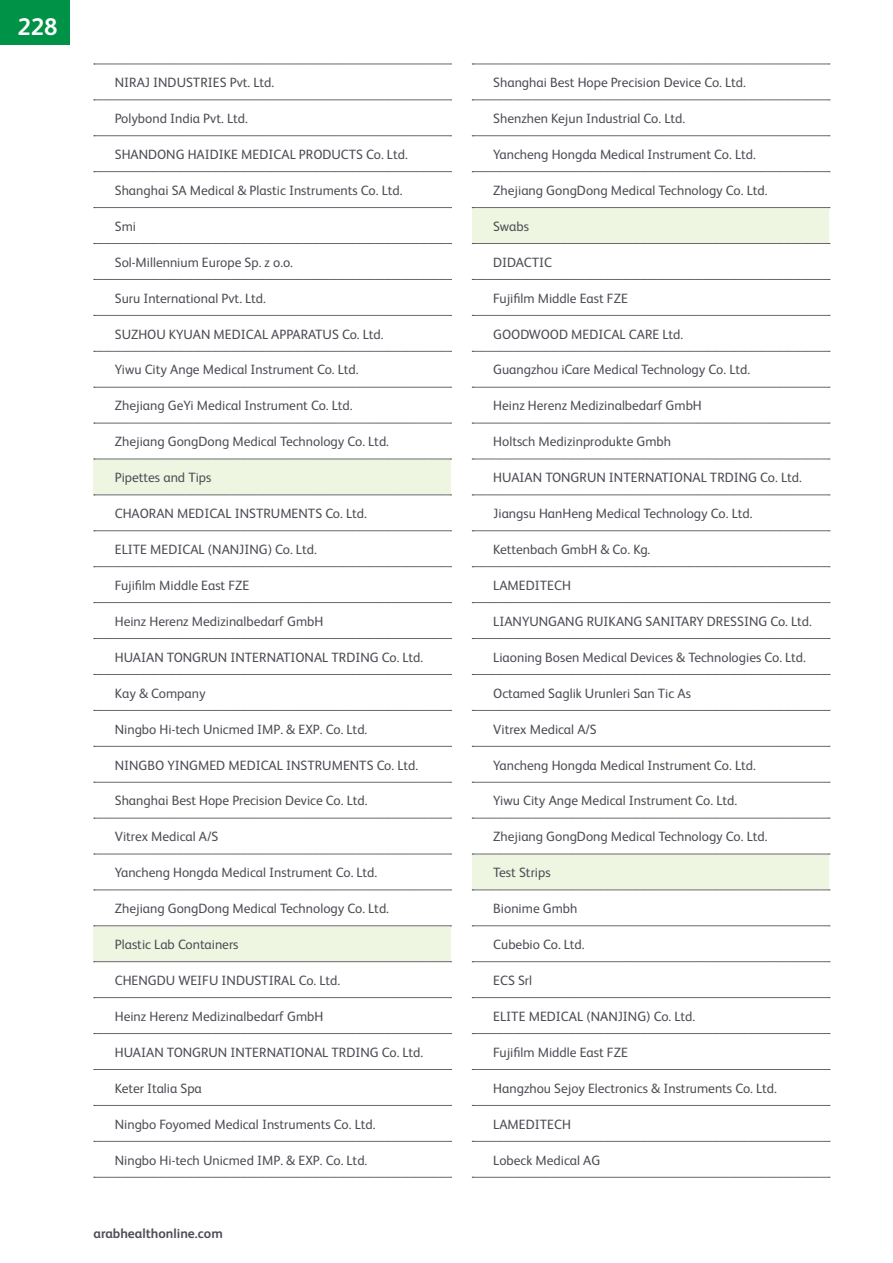
<style>
.page{position:relative;width:893px;height:1263px;background:#fff}
.page>*{position:absolute;margin:0;border:0;box-sizing:border-box;transform-origin:0 0}
.t1{font:700 24px "FS Albert";color:#fff}
.t2{font:13.5px "FS Albert";color:#4e4d55}
.t3{font:700 13.5px "FS Albert";color:#4e4d55}
</style>
<div class="page">
<div style="left:0;top:0;width:69px;height:45px;background:#009246"></div>
<div style="left:94px;top:459px;width:357px;height:36px;background:#eef6e2"></div>
<div style="left:94px;top:926px;width:357px;height:36px;background:#eef6e2"></div>
<svg style="left:94px;top:64px;width:358px;height:1px"></svg>
<svg style="left:94px;top:100px;width:358px;height:1px"></svg>
<svg style="left:94px;top:136px;width:358px;height:1px"></svg>
<svg style="left:94px;top:171px;width:358px;height:1px"></svg>
<svg style="left:94px;top:207px;width:358px;height:1px"></svg>
<svg style="left:94px;top:243px;width:358px;height:1px"></svg>
<svg style="left:94px;top:279px;width:358px;height:1px"></svg>
<svg style="left:94px;top:315px;width:358px;height:1px"></svg>
<svg style="left:94px;top:351px;width:358px;height:1px"></svg>
<svg style="left:94px;top:387px;width:358px;height:1px"></svg>
<svg style="left:94px;top:423px;width:358px;height:1px"></svg>
<svg style="left:94px;top:459px;width:358px;height:1px"></svg>
<svg style="left:94px;top:495px;width:358px;height:1px"></svg>
<svg style="left:94px;top:530px;width:358px;height:1px"></svg>
<svg style="left:94px;top:566px;width:358px;height:1px"></svg>
<svg style="left:94px;top:602px;width:358px;height:1px"></svg>
<svg style="left:94px;top:638px;width:358px;height:1px"></svg>
<svg style="left:94px;top:674px;width:358px;height:1px"></svg>
<svg style="left:94px;top:710px;width:358px;height:1px"></svg>
<svg style="left:94px;top:746px;width:358px;height:1px"></svg>
<svg style="left:94px;top:782px;width:358px;height:1px"></svg>
<svg style="left:94px;top:818px;width:358px;height:1px"></svg>
<svg style="left:94px;top:854px;width:358px;height:1px"></svg>
<svg style="left:94px;top:890px;width:358px;height:1px"></svg>
<svg style="left:94px;top:997px;width:358px;height:1px"></svg>
<svg style="left:94px;top:1033px;width:358px;height:1px"></svg>
<svg style="left:94px;top:1069px;width:358px;height:1px"></svg>
<svg style="left:94px;top:1105px;width:358px;height:1px"></svg>
<svg style="left:94px;top:1141px;width:358px;height:1px"></svg>
<svg style="left:94px;top:1177px;width:358px;height:1px"></svg>
<svg style="left:94px;top:925px;width:358px;height:1px"></svg>
<svg style="left:94px;top:961px;width:358px;height:1px"></svg>
<svg style="left:472px;top:208px;width:357px;height:682px"></svg>
<svg style="left:472px;top:64px;width:358px;height:1px"></svg>
<svg style="left:472px;top:100px;width:358px;height:1px"></svg>
<svg style="left:472px;top:136px;width:358px;height:1px"></svg>
<svg style="left:472px;top:171px;width:358px;height:1px"></svg>
<svg style="left:472px;top:279px;width:358px;height:1px"></svg>
<svg style="left:472px;top:315px;width:358px;height:1px"></svg>
<svg style="left:472px;top:351px;width:358px;height:1px"></svg>
<svg style="left:472px;top:387px;width:358px;height:1px"></svg>
<svg style="left:472px;top:423px;width:358px;height:1px"></svg>
<svg style="left:472px;top:459px;width:358px;height:1px"></svg>
<svg style="left:472px;top:495px;width:358px;height:1px"></svg>
<svg style="left:472px;top:530px;width:358px;height:1px"></svg>
<svg style="left:472px;top:566px;width:358px;height:1px"></svg>
<svg style="left:472px;top:602px;width:358px;height:1px"></svg>
<svg style="left:472px;top:638px;width:358px;height:1px"></svg>
<svg style="left:472px;top:674px;width:358px;height:1px"></svg>
<svg style="left:472px;top:710px;width:358px;height:1px"></svg>
<svg style="left:472px;top:746px;width:358px;height:1px"></svg>
<svg style="left:472px;top:782px;width:358px;height:1px"></svg>
<svg style="left:472px;top:818px;width:358px;height:1px"></svg>
<svg style="left:472px;top:925px;width:358px;height:1px"></svg>
<svg style="left:472px;top:961px;width:358px;height:1px"></svg>
<svg style="left:472px;top:997px;width:358px;height:1px"></svg>
<svg style="left:472px;top:1033px;width:358px;height:1px"></svg>
<svg style="left:472px;top:1069px;width:358px;height:1px"></svg>
<svg style="left:472px;top:1105px;width:358px;height:1px"></svg>
<svg style="left:472px;top:1141px;width:358px;height:1px"></svg>
<svg style="left:472px;top:1177px;width:358px;height:1px"></svg>
<svg style="left:472px;top:207px;width:358px;height:1px"></svg>
<svg style="left:472px;top:243px;width:358px;height:1px"></svg>
<svg style="left:472px;top:854px;width:358px;height:1px"></svg>
<svg style="left:472px;top:890px;width:358px;height:1px"></svg>
<h1 class="t1" style="left:17px;top:10px;width:42px">228</h1>
<p class="t2" style="left:115px;top:74px;width:161px">NIRAJ INDUSTRIES Pvt. Ltd.</p>
<p class="t2" style="left:115px;top:109px;width:135px">Polybond India Pvt. Ltd.</p>
<p class="t2" style="left:115px;top:145px;width:294px">SHANDONG HAIDIKE MEDICAL PRODUCTS Co. Ltd.</p>
<p class="t2" style="left:115px;top:181px;width:289px">Shanghai SA Medical &amp; Plastic Instruments Co. Ltd.</p>
<p class="t2" style="left:115px;top:217px;width:23px">Smi</p>
<p class="t2" style="left:115px;top:253px;width:180px">Sol-Millennium Europe Sp. z o.o.</p>
<p class="t2" style="left:115px;top:289px;width:153px">Suru International Pvt. Ltd.</p>
<p class="t2" style="left:115px;top:325px;width:270px">SUZHOU KYUAN MEDICAL APPARATUS Co. Ltd.</p>
<p class="t2" style="left:115px;top:361px;width:245px">Yiwu City Ange Medical Instrument Co. Ltd.</p>
<p class="t2" style="left:115px;top:397px;width:239px">Zhejiang GeYi Medical Instrument Co. Ltd.</p>
<p class="t2" style="left:115px;top:433px;width:276px">Zhejiang GongDong Medical Technology Co. Ltd.</p>
<p class="t2" style="left:115px;top:469px;width:98px">Pipettes and Tips</p>
<p class="t2" style="left:115px;top:504px;width:254px">CHAORAN MEDICAL INSTRUMENTS Co. Ltd.</p>
<p class="t2" style="left:115px;top:540px;width:203px">ELITE MEDICAL (NANJING) Co. Ltd.</p>
<p class="t2" style="left:115px;top:576px;width:136px">Fujifilm Middle East FZE</p>
<p class="t2" style="left:115px;top:612px;width:210px">Heinz Herenz Medizinalbedarf GmbH</p>
<p class="t2" style="left:115px;top:648px;width:310px">HUAIAN TONGRUN INTERNATIONAL TRDING Co. Ltd.</p>
<p class="t2" style="left:115px;top:684px;width:92px">Kay &amp; Company</p>
<p class="t2" style="left:115px;top:720px;width:254px">Ningbo Hi-tech Unicmed IMP. &amp; EXP. Co. Ltd.</p>
<p class="t2" style="left:115px;top:756px;width:305px">NINGBO YINGMED MEDICAL INSTRUMENTS Co. Ltd.</p>
<p class="t2" style="left:115px;top:792px;width:254px">Shanghai Best Hope Precision Device Co. Ltd.</p>
<p class="t2" style="left:115px;top:828px;width:105px">Vitrex Medical A/S</p>
<p class="t2" style="left:115px;top:864px;width:264px">Yancheng Hongda Medical Instrument Co. Ltd.</p>
<p class="t2" style="left:115px;top:899px;width:276px">Zhejiang GongDong Medical Technology Co. Ltd.</p>
<p class="t2" style="left:115px;top:935px;width:125px">Plastic Lab Containers</p>
<p class="t2" style="left:115px;top:971px;width:227px">CHENGDU WEIFU INDUSTIRAL Co. Ltd.</p>
<p class="t2" style="left:115px;top:1007px;width:210px">Heinz Herenz Medizinalbedarf GmbH</p>
<p class="t2" style="left:115px;top:1043px;width:310px">HUAIAN TONGRUN INTERNATIONAL TRDING Co. Ltd.</p>
<p class="t2" style="left:115px;top:1079px;width:89px">Keter Italia Spa</p>
<p class="t2" style="left:115px;top:1115px;width:262px">Ningbo Foyomed Medical Instruments Co. Ltd.</p>
<p class="t2" style="left:115px;top:1151px;width:254px">Ningbo Hi-tech Unicmed IMP. &amp; EXP. Co. Ltd.</p>
<p class="t3" style="left:94px;top:1224px;width:131px">arabhealthonline.com</p>
<p class="t2" style="left:493px;top:74px;width:254px">Shanghai Best Hope Precision Device Co. Ltd.</p>
<p class="t2" style="left:493px;top:109px;width:193px">Shenzhen Kejun Industrial Co. Ltd.</p>
<p class="t2" style="left:493px;top:145px;width:264px">Yancheng Hongda Medical Instrument Co. Ltd.</p>
<p class="t2" style="left:493px;top:181px;width:276px">Zhejiang GongDong Medical Technology Co. Ltd.</p>
<p class="t2" style="left:493px;top:217px;width:37px">Swabs</p>
<p class="t2" style="left:493px;top:253px;width:60px">DIDACTIC</p>
<p class="t2" style="left:493px;top:289px;width:136px">Fujifilm Middle East FZE</p>
<p class="t2" style="left:493px;top:325px;width:192px">GOODWOOD MEDICAL CARE Ltd.</p>
<p class="t2" style="left:493px;top:361px;width:258px">Guangzhou iCare Medical Technology Co. Ltd.</p>
<p class="t2" style="left:493px;top:397px;width:210px">Heinz Herenz Medizinalbedarf GmbH</p>
<p class="t2" style="left:493px;top:433px;width:179px">Holtsch Medizinprodukte Gmbh</p>
<p class="t2" style="left:493px;top:469px;width:310px">HUAIAN TONGRUN INTERNATIONAL TRDING Co. Ltd.</p>
<p class="t2" style="left:493px;top:504px;width:261px">Jiangsu HanHeng Medical Technology Co. Ltd.</p>
<p class="t2" style="left:493px;top:540px;width:159px">Kettenbach GmbH &amp; Co. Kg.</p>
<p class="t2" style="left:493px;top:576px;width:79px">LAMEDITECH</p>
<p class="t2" style="left:493px;top:612px;width:320px">LIANYUNGANG RUIKANG SANITARY DRESSING Co. Ltd.</p>
<p class="t2" style="left:493px;top:648px;width:314px">Liaoning Bosen Medical Devices &amp; Technologies Co. Ltd.</p>
<p class="t2" style="left:493px;top:684px;width:199px">Octamed Saglik Urunleri San Tic As</p>
<p class="t2" style="left:493px;top:720px;width:105px">Vitrex Medical A/S</p>
<p class="t2" style="left:493px;top:756px;width:264px">Yancheng Hongda Medical Instrument Co. Ltd.</p>
<p class="t2" style="left:493px;top:792px;width:245px">Yiwu City Ange Medical Instrument Co. Ltd.</p>
<p class="t2" style="left:493px;top:828px;width:276px">Zhejiang GongDong Medical Technology Co. Ltd.</p>
<p class="t2" style="left:493px;top:864px;width:59px">Test Strips</p>
<p class="t2" style="left:493px;top:899px;width:86px">Bionime Gmbh</p>
<p class="t2" style="left:493px;top:935px;width:93px">Cubebio Co. Ltd.</p>
<p class="t2" style="left:493px;top:971px;width:40px">ECS Srl</p>
<p class="t2" style="left:493px;top:1007px;width:203px">ELITE MEDICAL (NANJING) Co. Ltd.</p>
<p class="t2" style="left:493px;top:1043px;width:136px">Fujifilm Middle East FZE</p>
<p class="t2" style="left:493px;top:1079px;width:285px">Hangzhou Sejoy Electronics &amp; Instruments Co. Ltd.</p>
<p class="t2" style="left:493px;top:1115px;width:79px">LAMEDITECH</p>
<p class="t2" style="left:493px;top:1151px;width:108px">Lobeck Medical AG</p>
</div>
